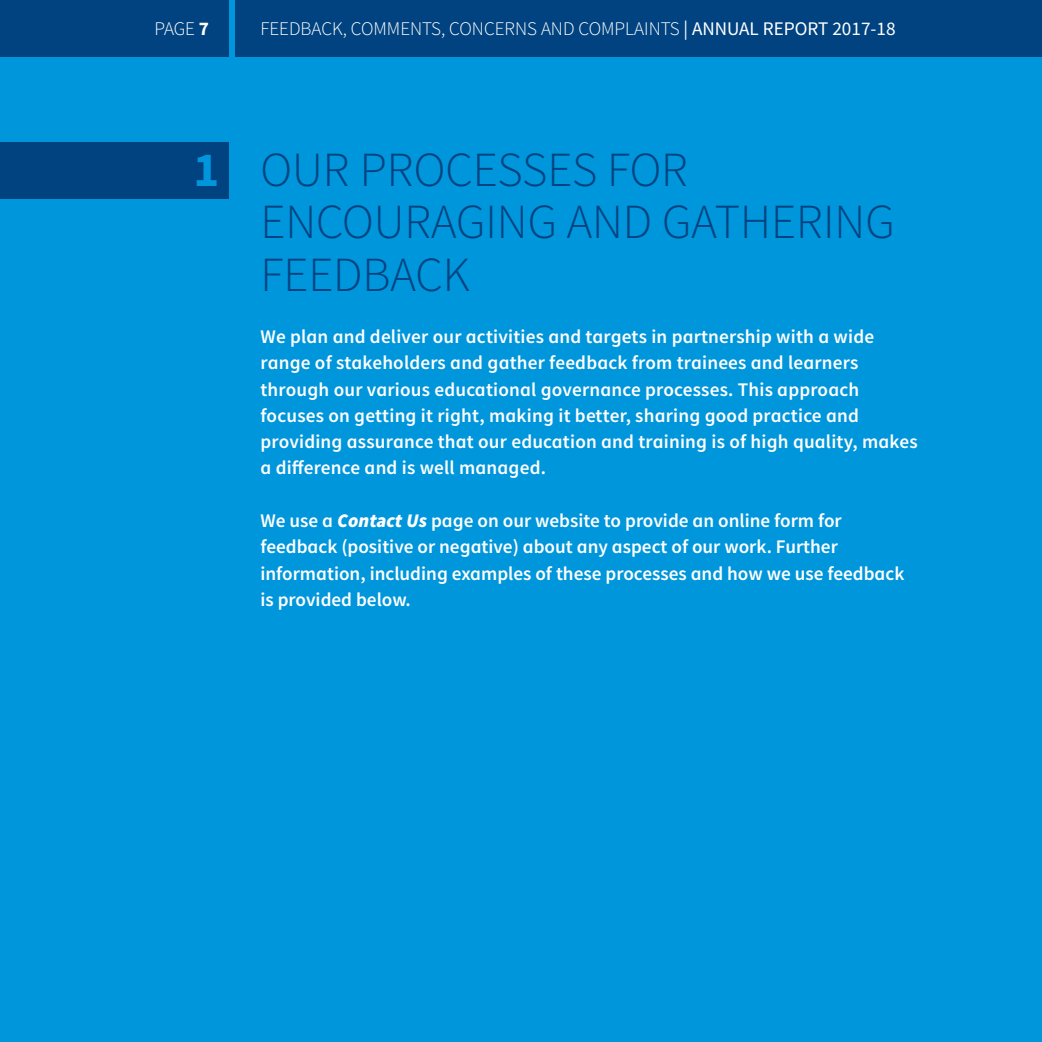
<style>
.page{position:relative;width:1042px;height:1042px;background:#0096dc}
.page>*{position:absolute;margin:0;border:0;box-sizing:border-box;transform-origin:0 0}
.t1{font:300 49px/52.5px "Source Sans Pro";color:#004380}
.t2{font:700 49px "Source Sans Pro";color:#0096dc}
.t3{font:600 19.25px/26.2px "Source Sans Pro";letter-spacing:.01em;color:#fff}
.t4{font:300 19.25px "Source Sans Pro";color:#fff}
.s1{font-weight:700}
.s2{font-weight:400}
.s3{font-weight:900;font-style:italic}
</style>
<div class="page">
<div style="left:0;top:0;width:228px;height:56px;background:#004380"></div>
<div style="left:236px;top:0;width:806px;height:56px;background:#004380"></div>
<div style="left:0;top:143px;width:228px;height:56px;background:#004380"></div>
<p class="t4" style="left:154px;top:17px;width:56px">PAGE <span class="s1">7</span></p>
<p class="t4" style="left:260px;top:17px;width:637px">FEEDBACK, COMMENTS, CONCERNS AND COMPLAINTS <span class="s2">| ANNUAL REPORT 2017-18</span></p>
<h1 class="t2" style="left:193px;top:138px;width:27px">1</h1>
<h1 class="t1" style="left:260px;top:143px;width:635px">OUR PROCESSES FOR<br>ENCOURAGING AND GATHERING<br>FEEDBACK</h1>
<p class="t3" style="left:260px;top:324px;width:659px">We plan and deliver our activities and targets in partnership with a wide range of stakeholders and gather feedback from trainees and learners through our various educational governance processes. This approach focuses on getting it right, making it better, sharing good practice and providing assurance that our education and training is of high quality, makes a difference and is well managed.</p>
<p class="t3" style="left:260px;top:508px;width:645px">We use a <span class="s3">Contact Us</span> page on our website to provide an online form for feedback (positive or negative) about any aspect of our work. Further information, including examples of these processes and how we use feedback is provided below.</p>
</div>
